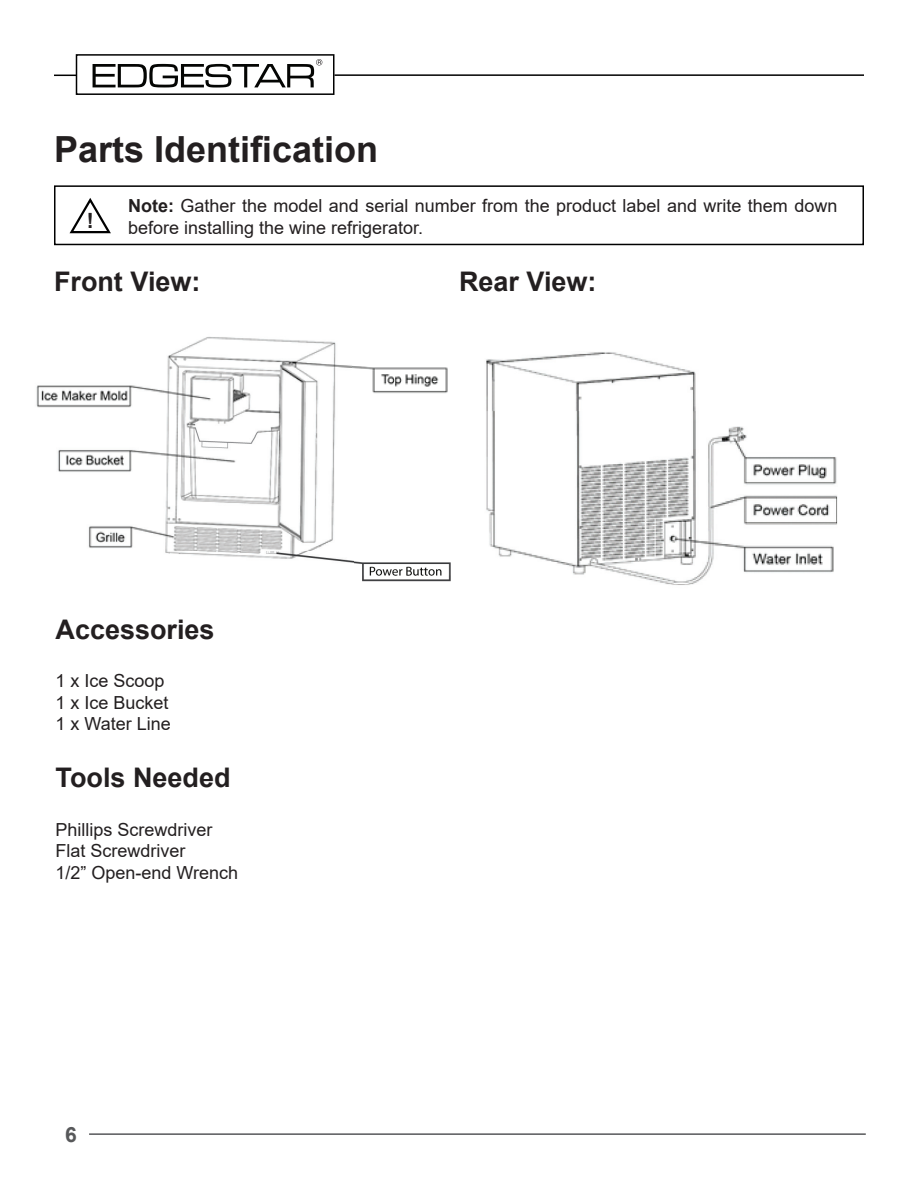
<style>
.page{position:relative;width:918px;height:1188px;background:#fff}
.page>*{position:absolute;margin:0;border:0;box-sizing:border-box;transform-origin:0 0}
.Heading_1{font:700 36px "Arial";color:#231f20}
.Heading_2{font:700 27px "Arial";color:#231f20}
.t1{font:700 21px "Arial";color:#57585a}
.t2{font:700 21px "Arial";color:#231f20}
.t3{font:18px/21.6px "Arial";color:#231f20}
.s1{font-weight:700}
</style>
<div class="page">
<svg style="left:93px;top:59px;width:229px;height:29px"></svg>
<hr style="left:89px;top:1133px;width:777px;height:2px;background:#57585a">
<hr style="left:334px;top:74px;width:530px;height:2px;background:#000">
<svg style="left:54px;top:75px;width:22px;height:1px"></svg>
<div style="left:76px;top:54px;width:258px;height:41px;border:2px solid #000"></div>
<div style="left:54px;top:185px;width:810px;height:60px;border:2px solid #000"></div>
<svg style="left:69px;top:198px;width:42px;height:36px"></svg>
<img style="left:486px;top:352px;width:352px;height:233px">
<img style="left:36px;top:337px;width:415px;height:245px">
<p class="Heading_1" style="left:54px;top:124px;width:326px">Parts Identification</p>
<p class="t2" style="left:87px;top:206px;width:8px">!</p>
<p class="t3" style="left:128px;top:195px;width:711px"><span class="s1">Note:</span> Gather the model and serial number from the product label and write them down before installing the wine refrigerator.</p>
<p class="Heading_2" style="left:54px;top:262px;width:148px">Front View:</p>
<p class="Heading_2" style="left:56px;top:610px;width:161px">Accessories</p>
<p class="t3" style="left:56px;top:670px;width:111px">1 x Ice Scoop</p>
<p class="t3" style="left:56px;top:692px;width:115px">1 x Ice Bucket</p>
<p class="t3" style="left:56px;top:713px;width:117px">1 x Water Line</p>
<p class="Heading_2" style="left:56px;top:758px;width:177px">Tools Needed</p>
<p class="t3" style="left:56px;top:818px;width:159px">Phillips Screwdriver</p>
<p class="t3" style="left:56px;top:840px;width:132px">Flat Screwdriver</p>
<p class="t3" style="left:56px;top:861px;width:184px">1/2” Open-end Wrench</p>
<p class="t1" style="left:65px;top:1120px;width:13px">6</p>
<p class="Heading_2" style="left:459px;top:262px;width:139px">Rear View:</p>
</div>
